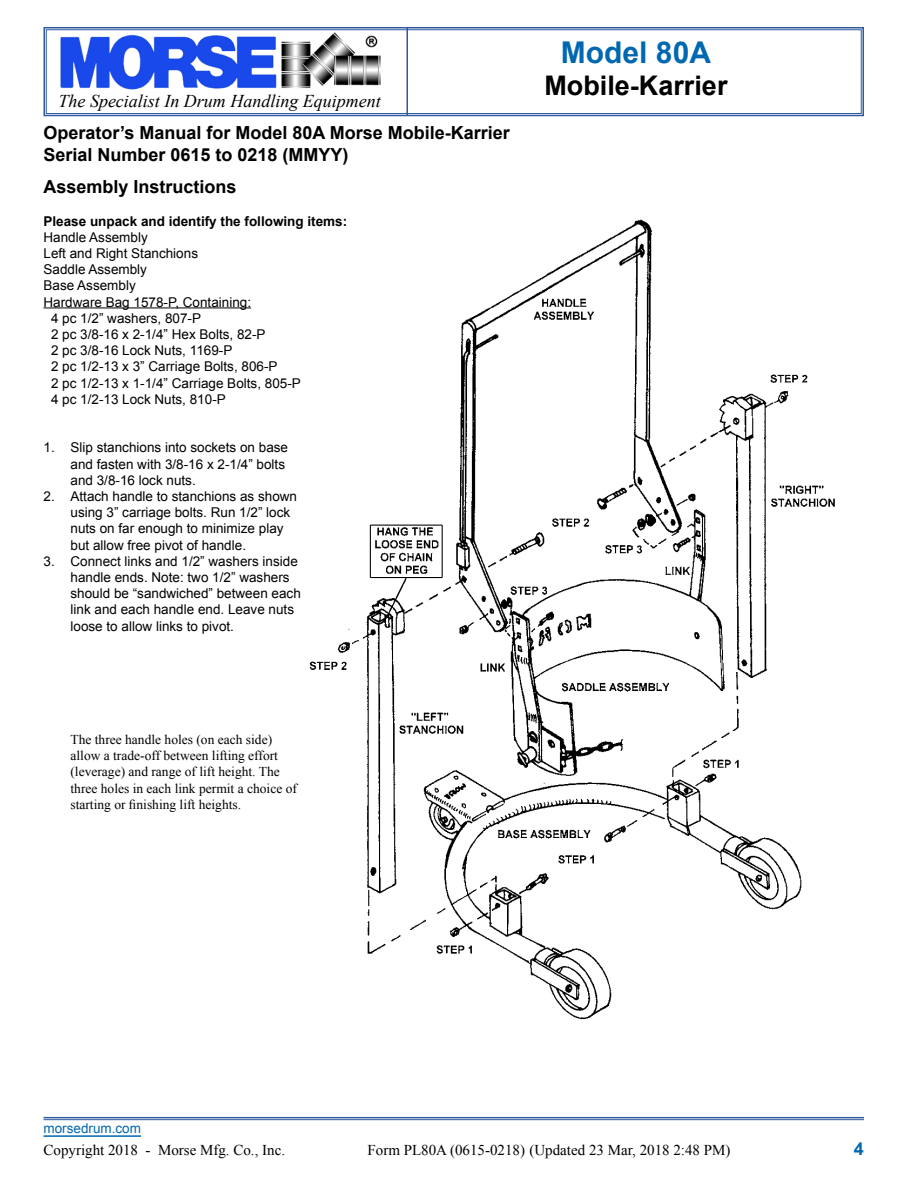
<style>
.page{position:relative;width:918px;height:1188px;background:#fff}
.page>*{position:absolute;margin:0;border:0;box-sizing:border-box;transform-origin:0 0}
.t1{font:700 30px "Arial";color:#0067b1}
.t2{font:700 27px "Arial";color:#000}
.t3{font:700 18px/21.6px "Arial";color:#000}
.t4{font:italic 18px "Times New Roman";color:#000}
.t5{font:700 18px "Arial";color:#0067b1}
.t6{font:15px "Times New Roman";color:#000}
.t7{font:13.5px/16.2px "Arial";color:#000}
.t8{font:13.5px/16.2px "Times New Roman";color:#000}
.t9{font:700 13.5px "Arial";color:#000}
.t10{font:13.5px "Arial";color:#0067b1}
</style>
<div class="page">
<svg style="left:43px;top:27px;width:821px;height:90px"></svg>
<div style="left:46px;top:29px;width:816px;height:85px;border:1px solid #2f5a9f"></div>
<hr style="left:406px;top:28px;width:2px;height:88px;background:#2f5a9f">
<hr style="left:44px;top:1135px;width:97px;height:2px;background:#0067b1">
<hr style="left:43px;top:1117px;width:821px;height:1px;background:#2f5a9f">
<hr style="left:43px;top:1119px;width:821px;height:1px;background:#2f5a9f">
<hr style="left:44px;top:307px;width:207px;height:1px;background:#000">
<img style="left:309px;top:219px;width:526px;height:801px">
<h3 class="t4" style="left:58px;top:89px;width:324px">The Specialist In Drum Handling Equipment</h3>
<h3 class="t3" style="left:44px;top:122px;width:468px">Operator’s Manual for Model 80A Morse Mobile-Karrier<br>Serial Number 0615 to 0218 (MMYY)</h3>
<h3 class="t3" style="left:44px;top:177px;width:195px">Assembly Instructions</h3>
<p class="t9" style="left:44px;top:212px;width:305px">Please unpack and identify the following items:</p>
<p class="t7" style="left:44px;top:229px;width:106px">Handle Assembly</p>
<p class="t7" style="left:44px;top:245px;width:156px">Left and Right Stanchions</p>
<p class="t7" style="left:44px;top:261px;width:105px">Saddle Assembly</p>
<p class="t7" style="left:44px;top:278px;width:94px">Base Assembly</p>
<p class="t7" style="left:44px;top:294px;width:209px">Hardware Bag 1578-P, Containing:</p>
<p class="t7" style="left:51px;top:310px;width:152px">4 pc 1/2” washers, 807-P</p>
<p class="t7" style="left:51px;top:326px;width:216px">2 pc 3/8-16 x 2-1/4” Hex Bolts, 82-P</p>
<p class="t7" style="left:51px;top:342px;width:183px">2 pc 3/8-16 Lock Nuts, 1169-P</p>
<p class="t7" style="left:51px;top:359px;width:228px">2 pc 1/2-13 x 3” Carriage Bolts, 806-P</p>
<p class="t7" style="left:51px;top:375px;width:251px">2 pc 1/2-13 x 1-1/4” Carriage Bolts, 805-P</p>
<p class="t7" style="left:51px;top:391px;width:176px">4 pc 1/2-13 Lock Nuts, 810-P</p>
<p class="t7" style="left:70px;top:440px;width:219px;text-indent:-27px">1. Slip stanchions into sockets on base and fasten with 3/8-16 x 2-1/4” bolts and 3/8-16 lock nuts.</p>
<p class="t7" style="left:70px;top:488px;width:228px;text-indent:-27px">2. Attach handle to stanchions as shown using 3” carriage bolts. Run 1/2” lock nuts on far enough to minimize play but allow free pivot of handle.</p>
<p class="t7" style="left:70px;top:553px;width:232px;text-indent:-27px">3. Connect links and 1/2” washers inside handle ends. Note: two 1/2” washers should be “sandwiched” between each link and each handle end. Leave nuts loose to allow links to pivot.</p>
<h1 class="t1" style="left:561px;top:33px;width:152px">Model 80A</h1>
<h2 class="t2" style="left:544px;top:68px;width:185px">Mobile-Karrier</h2>
<p class="t8" style="left:70px;top:731px;width:228px">The three handle holes (on each side) allow a trade-off between lifting effort (leverage) and range of lift height. The three holes in each link permit a choice of starting or finishing lift heights.</p>
<p class="t10" style="left:44px;top:1120px;width:99px">morsedrum.com</p>
<p class="t6" style="left:44px;top:1140px;width:243px">Copyright 2018 - Morse Mfg. Co., Inc.</p>
<p class="t6" style="left:368px;top:1140px;width:365px">Form PL80A (0615-0218) (Updated 23 Mar, 2018 2:48 PM)</p>
<h3 class="t5" style="left:854px;top:1136px;width:12px">4</h3>
</div>
